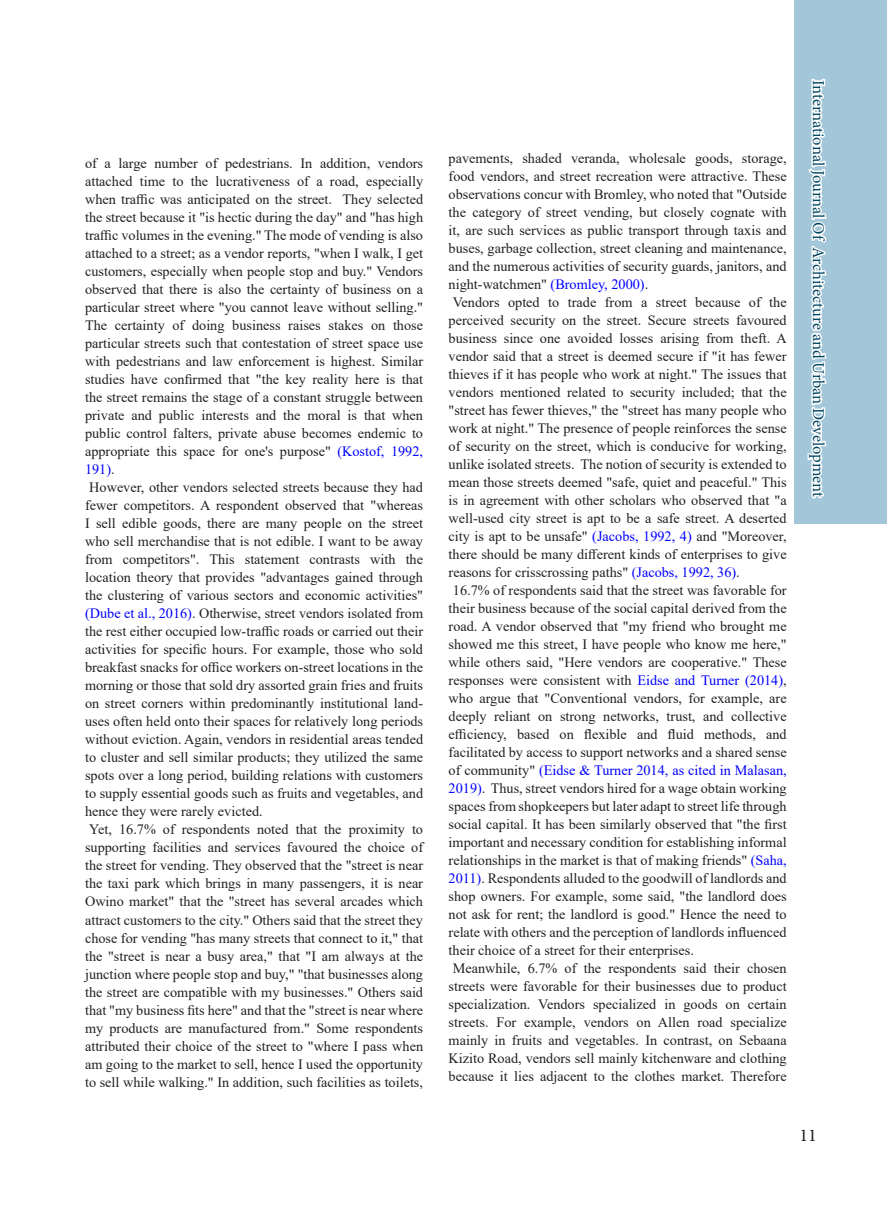
<style>
.page{position:relative;width:893px;height:1212px;background:#fff}
.page>*{position:absolute;margin:0;border:0;box-sizing:border-box;transform-origin:0 0}
.t1{font:18px "Minion Pro";color:#231f20}
.t2{font:16.5px "Minion Pro";letter-spacing:-.005em;color:#004462}
.متن_لاتین_اصلی{font:14.25px/18px "Times New Roman";color:#231f20;text-align:justify}
.s1{color:#00f}
</style>
<div class="page">
<div style="left:794px;top:0;width:92px;height:524px;background:#a3c7d8"></div>
<svg style="left:807px;top:78px;width:20px;height:421px"></svg>
<p class="متن_لاتین_اصلی" style="left:85px;top:154px;width:340px">of a large number of pedestrians. In addition, vendors attached time to the lucrativeness of a road, especially when traffic was anticipated on the street. They selected the street because it "is hectic during the day" and "has high traffic volumes in the evening." The mode of vending is also attached to a street; as a vendor reports, "when I walk, I get customers, especially when people stop and buy." Vendors observed that there is also the certainty of business on a particular street where "you cannot leave without selling." The certainty of doing business raises stakes on those particular streets such that contestation of street space use with pedestrians and law enforcement is highest. Similar studies have confirmed that "the key reality here is that the street remains the stage of a constant struggle between private and public interests and the moral is that when public control falters, private abuse becomes endemic to appropriate this space for one's purpose" <span class="s1">(Kostof, 1992, 191)</span>.</p>
<p class="متن_لاتین_اصلی" style="left:85px;top:478px;width:340px">However, other vendors selected streets because they had fewer competitors. A respondent observed that "whereas I sell edible goods, there are many people on the street who sell merchandise that is not edible. I want to be away from competitors". This statement contrasts with the location theory that provides "advantages gained through the clustering of various sectors and economic activities" <span class="s1">(Dube et al., 2016)</span>. Otherwise, street vendors isolated from the rest either occupied low-traffic roads or carried out their activities for specific hours. For example, those who sold breakfast snacks for office workers on-street locations in the morning or those that sold dry assorted grain fries and fruits on street corners within predominantly institutional land&shy;uses often held onto their spaces for relatively long periods without eviction. Again, vendors in residential areas tended to cluster and sell similar products; they utilized the same spots over a long period, building relations with customers to supply essential goods such as fruits and vegetables, and hence they were rarely evicted.</p>
<p class="متن_لاتین_اصلی" style="left:85px;top:820px;width:340px">Yet, 16.7% of respondents noted that the proximity to supporting facilities and services favoured the choice of the street for vending. They observed that the "street is near the taxi park which brings in many passengers, it is near Owino market" that the "street has several arcades which attract customers to the city." Others said that the street they chose for vending "has many streets that connect to it," that the "street is near a busy area," that "I am always at the junction where people stop and buy," "that businesses along the street are compatible with my businesses." Others said that "my business fits here" and that the "street is near where my products are manufactured from." Some respondents attributed their choice of the street to "where I pass when am going to the market to sell, hence I used the opportunity to sell while walking." In addition, such facilities as toilets,</p>
<p class="متن_لاتین_اصلی" style="left:449px;top:149px;width:340px">pavements, shaded veranda, wholesale goods, storage, food vendors, and street recreation were attractive. These observations concur with Bromley, who noted that "Outside the category of street vending, but closely cognate with it, are such services as public transport through taxis and buses, garbage collection, street cleaning and maintenance, and the numerous activities of security guards, janitors, and night-watchmen" <span class="s1">(Bromley, 2000)</span>.</p>
<p class="متن_لاتین_اصلی" style="left:449px;top:293px;width:340px">Vendors opted to trade from a street because of the perceived security on the street. Secure streets favoured business since one avoided losses arising from theft. A vendor said that a street is deemed secure if "it has fewer thieves if it has people who work at night." The issues that vendors mentioned related to security included; that the "street has fewer thieves," the "street has many people who work at night." The presence of people reinforces the sense of security on the street, which is conducive for working, unlike isolated streets. The notion of security is extended to mean those streets deemed "safe, quiet and peaceful." This is in agreement with other scholars who observed that "a well-used city street is apt to be a safe street. A deserted city is apt to be unsafe" <span class="s1">(Jacobs, 1992, 4)</span> and "Moreover, there should be many different kinds of enterprises to give reasons for crisscrossing paths" <span class="s1">(Jacobs, 1992, 36)</span>.</p>
<p class="متن_لاتین_اصلی" style="left:449px;top:581px;width:340px">16.7% of respondents said that the street was favorable for their business because of the social capital derived from the road. A vendor observed that "my friend who brought me showed me this street, I have people who know me here," while others said, "Here vendors are cooperative." These responses were consistent with <span class="s1">Eidse and Turner (2014)</span>, who argue that "Conventional vendors, for example, are deeply reliant on strong networks, trust, and collective efficiency, based on flexible and fluid methods, and facilitated by access to support networks and a shared sense of community" <span class="s1">(Eidse &amp; Turner 2014, as cited in Malasan, 2019)</span>. Thus, street vendors hired for a wage obtain working spaces from shopkeepers but later adapt to street life through social capital. It has been similarly observed that "the first important and necessary condition for establishing informal relationships in the market is that of making friends" <span class="s1">(Saha, 2011)</span>. Respondents alluded to the goodwill of landlords and shop owners. For example, some said, "the landlord does not ask for rent; the landlord is good." Hence the need to relate with others and the perception of landlords influenced their choice of a street for their enterprises.</p>
<p class="متن_لاتین_اصلی" style="left:449px;top:959px;width:340px">Meanwhile, 6.7% of the respondents said their chosen streets were favorable for their businesses due to product specialization. Vendors specialized in goods on certain streets. For example, vendors on Allen road specialize mainly in fruits and vegetables. In contrast, on Sebaana Kizito Road, vendors sell mainly kitchenware and clothing because it lies adjacent to the clothes market. Therefore</p>
<p class="t2" style="left:829px;top:80px;width:419px;rotate:90deg">International Journal Of Architecture and Urban Development</p>
<p class="t1" style="left:800px;top:1123px;width:19px">11</p>
</div>
